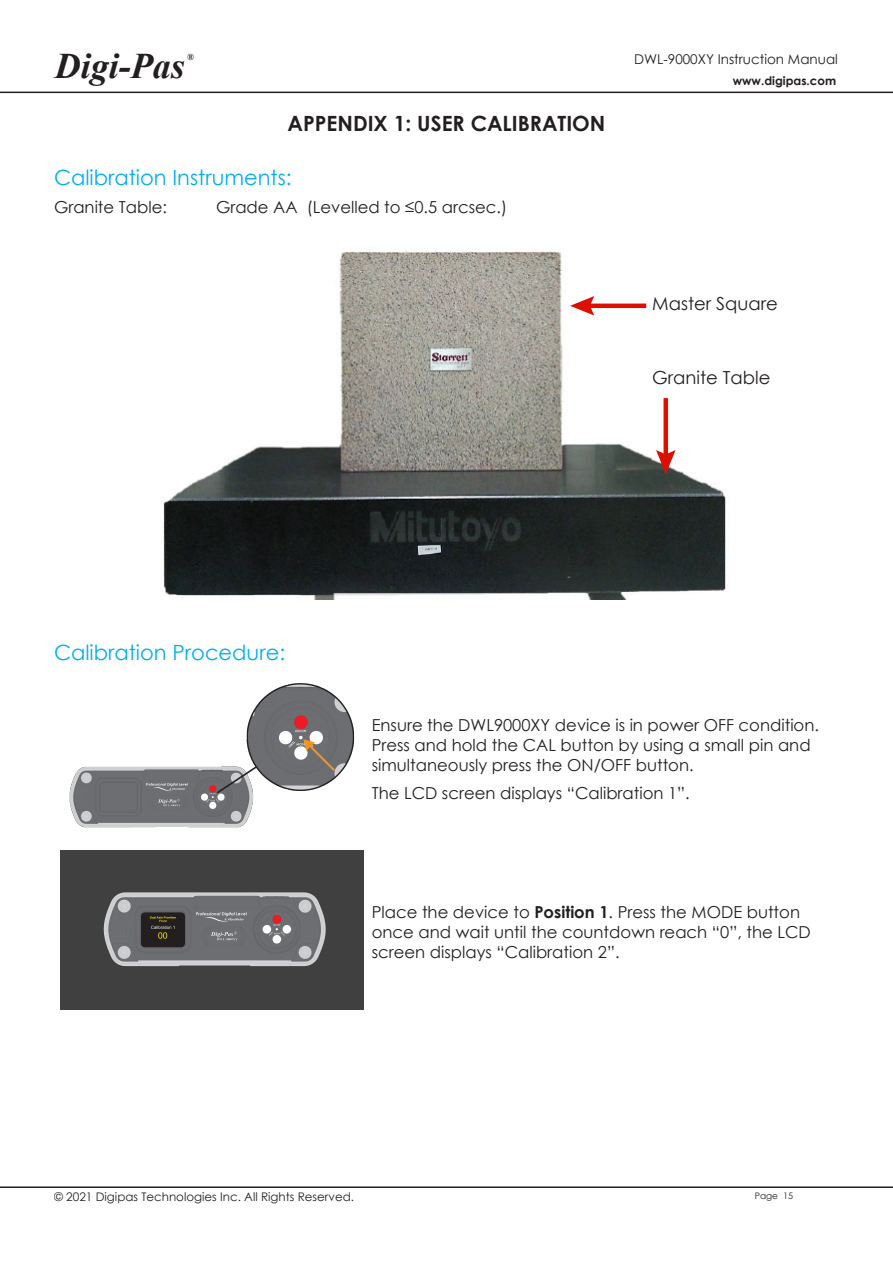
<style>
.page{position:relative;width:893px;height:1263px;background:#fff}
.page>*{position:absolute;margin:0;border:0;box-sizing:border-box;transform-origin:0 0}
.t1{font:italic 700 36px "Times New Roman";color:#231f20}
.icon-paragraph{font:21px "Century Gothic";color:#00aeef}
.appendix{font:700 21px "Century Gothic";color:#231f20}
.t2{font:18px "Century Gothic";color:#231f20}
.normal_paragraph{font:16.5px/19.8px "Century Gothic";color:#231f20}
.t3{font:13.5px "Century Gothic";color:#231f20}
.t4{font:11.85px "Century Gothic";color:#231f20}
.t5{font:700 11.85px "Century Gothic";color:#231f20}
.t6{font:9px "Century Gothic";color:#231f20}
.t7{font:italic 700 9px "Times New Roman";color:#231f20}
.s1{font-weight:700}
</style>
<div class="page">
<hr style="left:0;top:92px;width:893px;height:1px;background:#231f20">
<hr style="left:0;top:1186px;width:893px;height:2px;background:#231f20">
<img style="left:60px;top:850px;width:303px;height:159px">
<img style="left:163px;top:249px;width:563px;height:350px">
<hr style="left:586px;top:304px;width:60px;height:4px;background:#de0f00">
<svg style="left:570px;top:296px;width:24px;height:20px"></svg>
<div style="left:663px;top:398px;width:5px;height:60px;background:#de0f00"></div>
<svg style="left:656px;top:450px;width:20px;height:24px"></svg>
<img style="left:69px;top:683px;width:286px;height:145px">
<h1 class="t1" style="left:55px;top:41px;width:131px">Digi-Pas</h1>
<p class="t7" style="left:187px;top:51px;width:8px">®</p>
<p class="appendix" style="left:288px;top:108px;width:319px">APPENDIX 1: USER CALIBRATION</p>
<p class="icon-paragraph" style="left:54px;top:162px;width:239px">Calibration Instruments:</p>
<p class="normal_paragraph" style="left:54px;top:197px;width:115px">Granite Table:</p>
<p class="normal_paragraph" style="left:216px;top:197px;width:293px">Grade AA (Levelled to ≤0.5 arcsec.)</p>
<p class="t3" style="left:634px;top:50px;width:205px">DWL-9000XY Instruction Manual</p>
<p class="t5" style="left:733px;top:72px;width:105px">www.digipas.com</p>
<p class="t2" style="left:652px;top:290px;width:127px">Master Square</p>
<p class="t2" style="left:652px;top:364px;width:120px">Granite Table</p>
<p class="icon-paragraph" style="left:54px;top:637px;width:233px">Calibration Procedure:</p>
<p class="normal_paragraph" style="left:372px;top:715px;width:449px">Ensure the DWL9000XY device is in power OFF condition.<br>Press and hold the CAL button by using a small pin and simultaneously press the ON/OFF button.</p>
<p class="normal_paragraph" style="left:372px;top:783px;width:320px">The LCD screen displays “Calibration 1”.</p>
<p class="normal_paragraph" style="left:372px;top:902px;width:441px">Place the device to <span class="s1">Position 1</span>. Press the MODE button once and wait until the countdown reach “0”, the LCD screen displays “Calibration 2”.</p>
<p class="t4" style="left:54px;top:1189px;width:301px">© 2021 Digipas Technologies Inc. All Rights Reserved.</p>
<p class="t6" style="left:755px;top:1189px;width:40px">Page 15</p>
</div>
